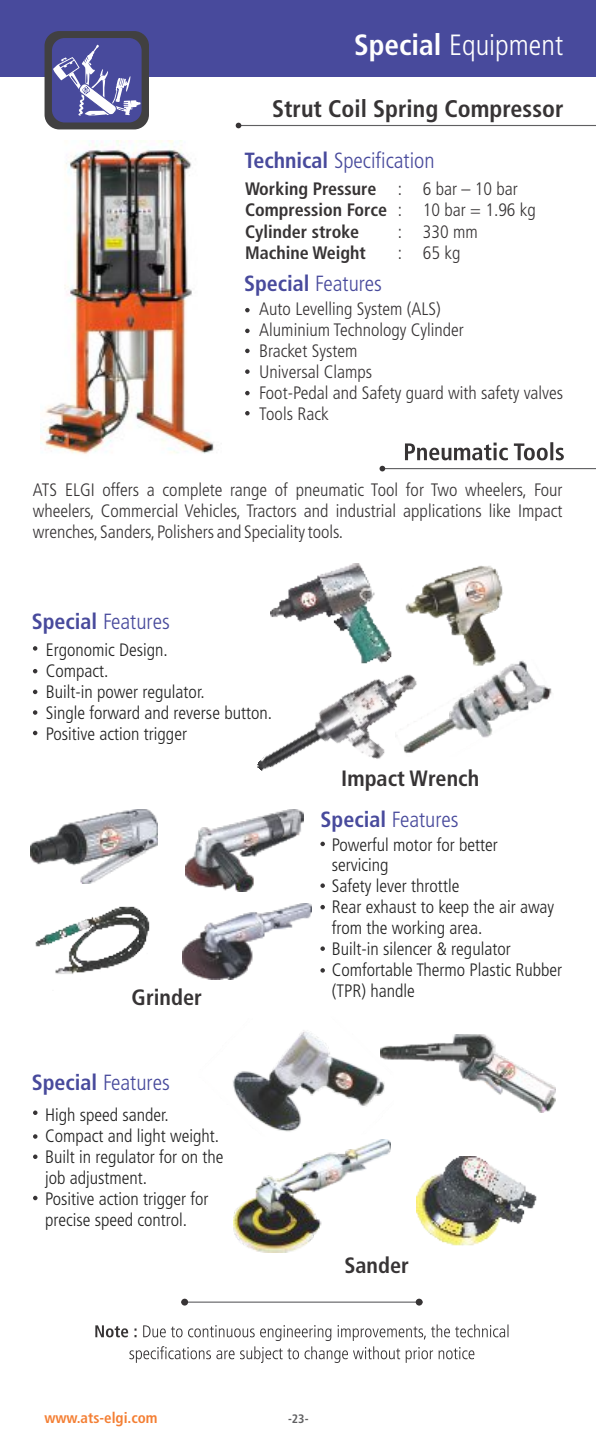
<style>
.page{position:relative;width:596px;height:1440px;background:#fff}
.page>*{position:absolute;margin:0;border:0;box-sizing:border-box;transform-origin:0 0}
.t1{font:300 condensed 29.2px "Frutiger LT";color:#fefefe}
.t2{font:700 condensed 24px "Frutiger LT";color:#373435}
.t3{font:700 condensed 22.2px "Frutiger LT";color:#373435}
.t4{font:300 condensed 22px "Frutiger LT";color:#484a9c}
.t5{font:300 condensed 18px/21px "Frutiger LT";color:#222}
.t6{font:300 condensed 18px/21px "Frutiger LT";color:#373435}
.t7{font:700 condensed 18px/21.4px "Frutiger LT";color:#373435}
.t8{font:700 condensed 15px "Frutiger LT";color:#f47f34}
.t9{font:700 condensed 12.2px "Frutiger LT";color:#606062}
.s1{font-weight:700}
.s2{font-weight:300}
</style>
<div class="page">
<div style="left:0;top:0;width:595px;height:77px;background:#484a9c"></div>
<hr style="left:382px;top:468px;width:213px;height:1px;background:#606062">
<svg style="left:405px;top:442px;width:158px;height:18px"></svg>
<svg style="left:379px;top:466px;width:6px;height:5px"></svg>
<hr style="left:240px;top:125px;width:355px;height:1px;background:#606062">
<svg style="left:235px;top:123px;width:6px;height:5px"></svg>
<img style="left:40px;top:141px;width:174px;height:313px">
<svg style="left:245px;top:308px;width:4px;height:4px"></svg>
<svg style="left:245px;top:329px;width:4px;height:4px"></svg>
<svg style="left:245px;top:349px;width:4px;height:4px"></svg>
<svg style="left:245px;top:369px;width:4px;height:5px"></svg>
<svg style="left:245px;top:391px;width:4px;height:4px"></svg>
<svg style="left:245px;top:411px;width:4px;height:4px"></svg>
<img style="left:257px;top:679px;width:138px;height:144px">
<img style="left:405px;top:565px;width:98px;height:95px">
<img style="left:270px;top:564px;width:122px;height:100px">
<img style="left:395px;top:660px;width:157px;height:93px">
<svg style="left:33px;top:646px;width:4px;height:5px"></svg>
<svg style="left:33px;top:669px;width:4px;height:4px"></svg>
<svg style="left:33px;top:690px;width:4px;height:4px"></svg>
<svg style="left:33px;top:710px;width:4px;height:5px"></svg>
<img style="left:31px;top:810px;width:126px;height:74px">
<img style="left:186px;top:810px;width:117px;height:81px">
<img style="left:35px;top:906px;width:115px;height:68px">
<img style="left:182px;top:904px;width:129px;height:75px">
<svg style="left:320px;top:842px;width:5px;height:4px"></svg>
<svg style="left:320px;top:883px;width:5px;height:5px"></svg>
<svg style="left:320px;top:946px;width:5px;height:5px"></svg>
<img style="left:233px;top:1139px;width:157px;height:114px">
<img style="left:394px;top:1034px;width:161px;height:79px">
<img style="left:232px;top:1030px;width:162px;height:102px">
<img style="left:416px;top:1157px;width:121px;height:89px">
<svg style="left:33px;top:1111px;width:4px;height:4px"></svg>
<svg style="left:33px;top:1134px;width:4px;height:5px"></svg>
<svg style="left:33px;top:1155px;width:4px;height:4px"></svg>
<svg style="left:33px;top:1196px;width:4px;height:4px"></svg>
<hr style="left:181px;top:1302px;width:241px;height:1px;background:#606062">
<div style="left:181px;top:1299px;width:7px;height:7px;background:#373435;border-radius:50%"></div>
<div style="left:415px;top:1299px;width:7px;height:7px;background:#373435;border-radius:50%"></div>
<svg style="left:95px;top:1324px;width:413px;height:39px"></svg>
<svg style="left:33px;top:731px;width:4px;height:4px"></svg>
<svg style="left:320px;top:905px;width:5px;height:4px"></svg>
<svg style="left:320px;top:968px;width:5px;height:5px"></svg>
<div style="left:44px;top:31px;width:105px;height:98px;background:#414041;border-radius:15px"></div>
<div style="left:52px;top:38px;width:89px;height:84px;background:#484a9c;border-radius:13px"></div>
<svg style="left:53px;top:45px;width:87px;height:71px"></svg>
<h1 class="t1" style="left:354px;top:34px;width:210px"><span class="s1">Special</span> Equipment</h1>
<h2 class="t2" style="left:272px;top:99px;width:293px">Strut Coil Spring Compressor</h2>
<p class="t4" style="left:244px;top:151px;width:191px"><span class="s1">Technical</span> Specification</p>
<p class="t7" style="left:245px;top:179px;width:292px">Working Pressure <span class="s2">: 6 bar – 10 bar<br></span>Compression Force <span class="s2">: 10 bar = 1.96 kg<br></span>Cylinder stroke</p>
<p class="t6" style="left:397px;top:222px;width:82px">: 330 mm</p>
<p class="t7" style="left:245px;top:244px;width:122px">Machine Weight</p>
<p class="t6" style="left:397px;top:244px;width:64px">: 65 kg</p>
<p class="t6" style="left:259px;top:300px;width:305px">Auto Levelling System (ALS)<br>Aluminium Technology Cylinder<br>Bracket System<br>Universal Clamps<br>Foot-Pedal and Safety guard with safety valves<br>Tools Rack</p>
<p class="t4" style="left:244px;top:275px;width:139px"><span class="s1">Special</span> Features</p>
<p class="t6" style="left:33px;top:481px;width:531px;text-align:justify">ATS ELGI offers a complete range of pneumatic Tool for Two wheelers, Four wheelers, Commercial Vehicles, Tractors and industrial applications like Impact wrenches,Sanders,Polishers and Speciality tools.</p>
<p class="t4" style="left:32px;top:613px;width:139px"><span class="s1">Special</span> Features</p>
<p class="t5" style="left:46px;top:641px;width:228px">Ergonomic Design.<br>Compact.<br>Built-in power regulator.<br>Single forward and reverse button.<br>Positive action trigger</p>
<p class="t3" style="left:131px;top:988px;width:72px">Grinder</p>
<p class="t4" style="left:32px;top:1074px;width:139px"><span class="s1">Special</span> Features</p>
<p class="t5" style="left:45px;top:1106px;width:180px">High speed sander.<br>Compact and light weight.<br>Built in regulator for on the job adjustment.<br>Positive action trigger for precise speed control.</p>
<p class="t3" style="left:341px;top:770px;width:139px">Impact Wrench</p>
<p class="t4" style="left:320px;top:811px;width:139px"><span class="s1">Special</span> Features</p>
<p class="t5" style="left:331px;top:835px;width:232px">Powerful motor for better<br>servicing<br>Safety lever throttle<br>Rear exhaust to keep the air away from the working area.<br>Built-in silencer &amp; regulator<br>Comfortable Thermo Plastic Rubber (TPR) handle</p>
<p class="t3" style="left:344px;top:1256px;width:66px">Sander</p>
<p class="t8" style="left:44px;top:1412px;width:115px">www.ats-elgi.com</p>
<p class="t9" style="left:288px;top:1414px;width:22px">-23-</p>
</div>
